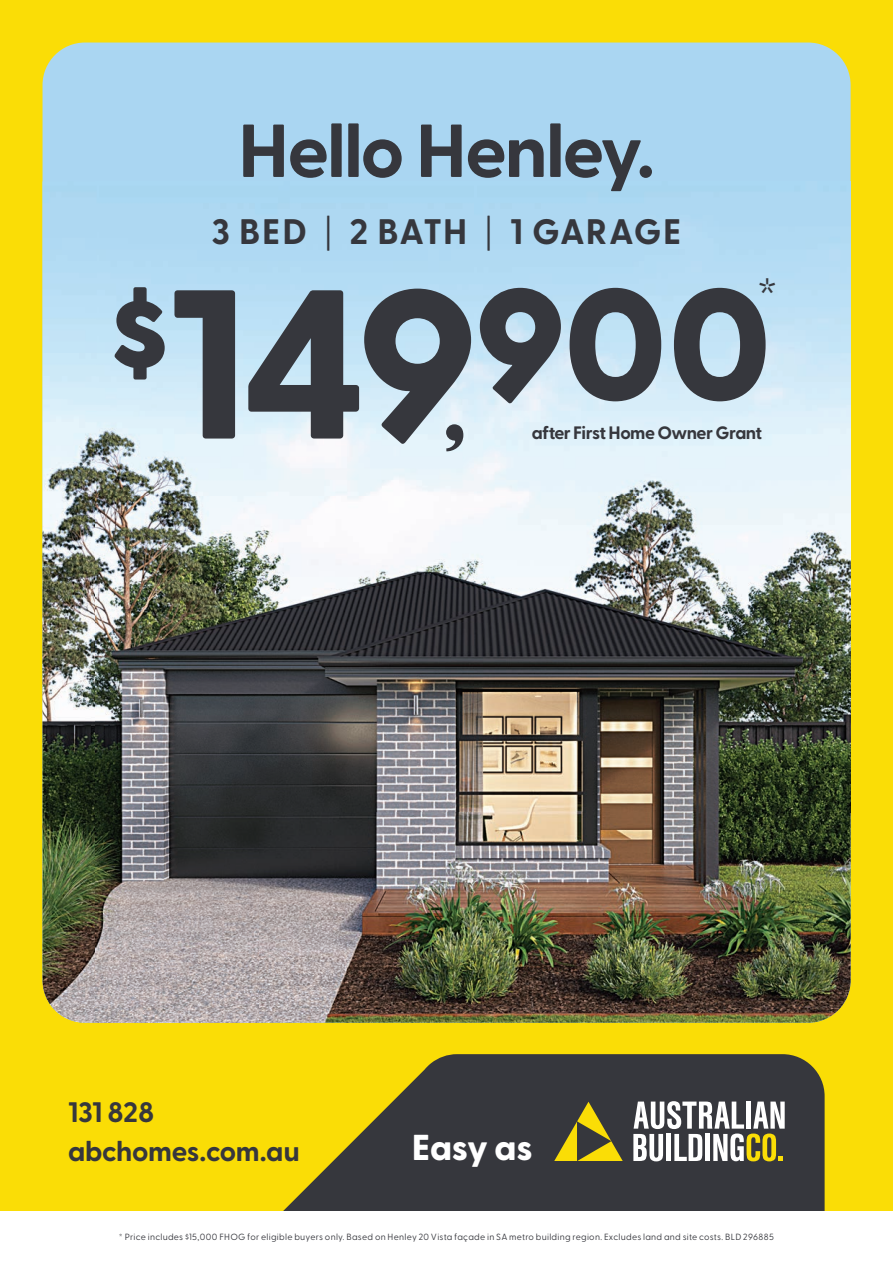
<style>
.page{position:relative;width:893px;height:1263px;background:#fff}
.page>*{position:absolute;margin:0;border:0;box-sizing:border-box;transform-origin:0 0}
.t1{font:800 211.8px "Greycliff CF";color:#36373d}
.t2{font:800 157.5px "Greycliff CF";color:#36373d}
.t3{font:700 74.85px "Greycliff CF";letter-spacing:-.03em;color:#36373d}
.t4{font:800 43.95px "Greycliff CF";color:#36373d}
.t5{font:800 36px "Greycliff CF";letter-spacing:-.01em;color:#fff}
.t6{font:700 35.4px "Greycliff CF";letter-spacing:.03em;color:#36373d}
.t7{font:700 28.2px/39.3px "Greycliff CF";letter-spacing:-.015em;color:#36373d}
.t8{font:700 18px "Greycliff CF";letter-spacing:-.03em;color:#36373d}
.t9{font:9px "Greycliff CF";letter-spacing:.025em;color:#36373d}
.s1{font-weight:300}
</style>
<div class="page">
<div style="left:0;top:0;width:893px;height:1210px;background:#fadd06"></div>
<div style="left:43px;top:43px;width:808px;height:980px;background:#aad6f2;border-radius:43px"></div>
<img style="left:43px;top:221px;width:808px;height:802px">
<svg style="left:284px;top:1054px;width:541px;height:156px;fill:#36373d"></svg>
<svg style="left:633px;top:1101px;width:152px;height:60px"></svg>
<svg style="left:554px;top:1102px;width:69px;height:59px"></svg>
<svg style="left:114px;top:287px;width:51px;height:92px"></svg>
<h3 class="t3" style="left:238px;top:106px;width:418px">Hello Henley.</h3>
<h3 class="t6" style="left:212px;top:211px;width:471px">3 BED <span class="s1">|</span> 2 BATH <span class="s1">|</span> 1 GARAGE</h3>
<h3 class="t4" style="left:757px;top:267px;width:23px">*</h3>
<h2 class="t2" style="left:443px;top:248px;width:331px"><sub>,</sub>900</h2>
<h1 class="t1" style="left:167px;top:236px;width:312px">149</h1>
<h3 class="t8" style="left:532px;top:421px;width:232px">after First Home Owner Grant</h3>
<h3 class="t7" style="left:68px;top:1093px;width:233px">131 828 abchomes.com.au</h3>
<h3 class="t5" style="left:412px;top:1126px;width:122px">Easy as</h3>
<p class="t9" style="left:113px;top:1232px;width:669px">*Price includes $15k First Home Owner Grant for eligible buyers only Based on El nora 25 with Vu facade SA Metro build r gio . Excludes land and site costs.</p>
<p class="t9" style="left:119px;top:1232px;width:656px">* Price includes $15,000 FHOG for eligible buyers only. Based on Henley 20 Vista façade in SA metro building region. Excludes land and site costs. BLD 296885</p>
</div>
